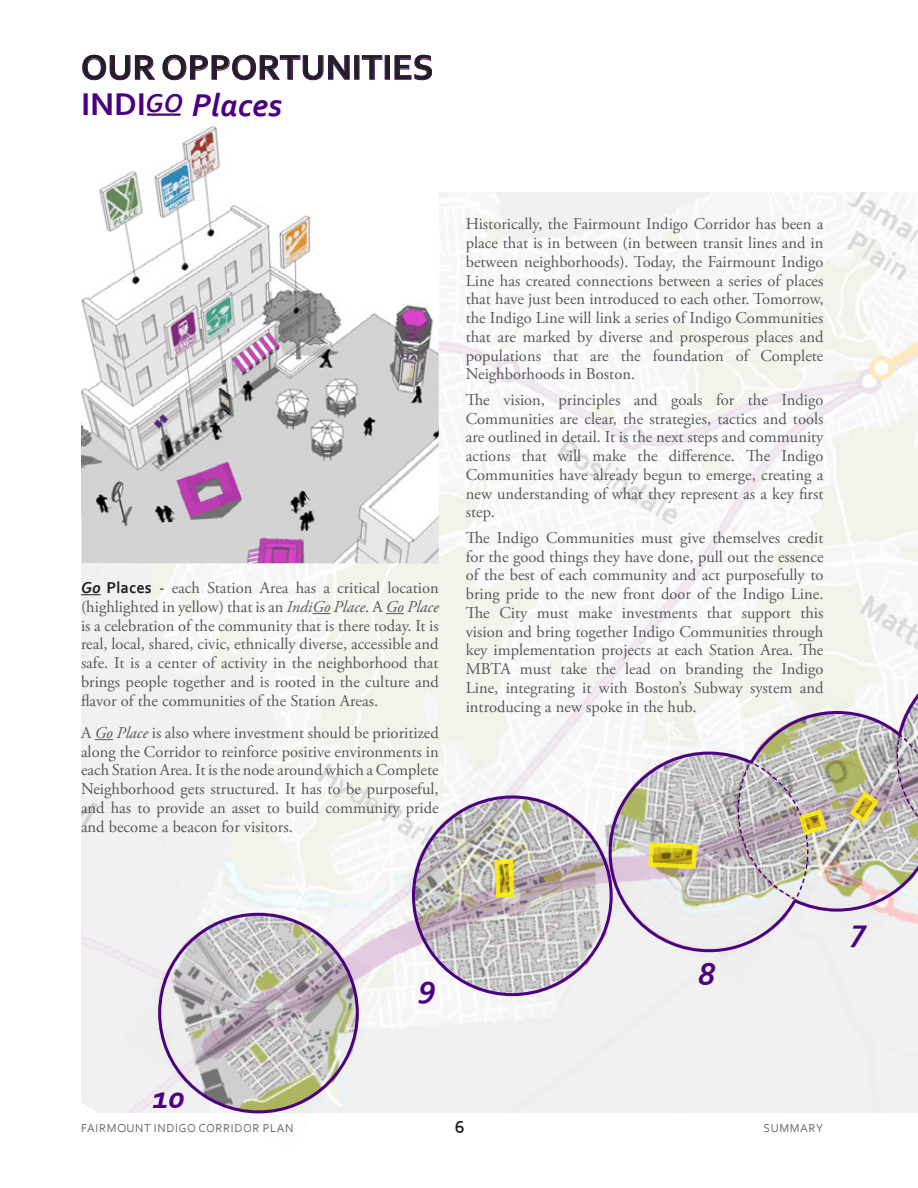
<style>
.page{position:relative;width:918px;height:1188px;background:#fff}
.page>*{position:absolute;margin:0;border:0;box-sizing:border-box;transform-origin:0 0}
.Cecil_Body{font:700 36px "Corbel";color:#231f20}
.Cecil_Body-2{font:italic 700 33px "Corbel";color:#4b0082}
.t1{font:700 33px "Corbel";color:#4b0082}
.t2{font:italic 700 27px "Corbel";color:#4b0082}
.t3{font:700 18px "Corbel";color:#231f20}
.Cecil_Body-3{font:16.5px/18.8px "Adobe Garamond Pro";color:#57585a;text-align:justify}
.t4{font:12px "Corbel";letter-spacing:.05em;color:#6c6d70}
.s1{font-family:"Corbel";font-weight:700;font-style:italic;color:#231f20}
.s2{font-family:"Corbel";font-weight:700;color:#231f20}
.s3{font-family:"Corbel";color:#231f20}
.s4{font-style:italic}
</style>
<div class="page">
<img style="left:81px;top:192px;width:837px;height:921px">
<svg style="left:82px;top:55px;width:74px;height:25px"></svg>
<svg style="left:162px;top:55px;width:188px;height:25px"></svg>
<div style="left:354px;top:55px;width:5px;height:25px;border:1px solid #4b0082"></div>
<svg style="left:362px;top:55px;width:21px;height:25px"></svg>
<div style="left:385px;top:55px;width:5px;height:25px;border:1px solid #4b0082"></div>
<svg style="left:394px;top:55px;width:38px;height:25px"></svg>
<img style="left:121px;top:877px;width:274px;height:237px">
<img style="left:81px;top:113px;width:358px;height:474px">
<img style="left:375px;top:760px;width:274px;height:273px">
<img style="left:572px;top:715px;width:224px;height:273px">
<img style="left:859px;top:640px;width:59px;height:14px">
<svg style="left:607px;top:654px;width:311px;height:300px"></svg>
<svg style="left:493px;top:857px;width:23px;height:42px"></svg>
<svg style="left:81px;top:594px;width:20px;height:1px"></svg>
<svg style="left:313px;top:613px;width:18px;height:1px"></svg>
<svg style="left:386px;top:613px;width:18px;height:1px"></svg>
<svg style="left:95px;top:739px;width:18px;height:1px"></svg>
<div style="left:81px;top:508px;width:68px;height:55px;background:#d3d3d3"></div>
<hr style="left:147px;top:114px;width:34px;height:2px;background:#4b0082">
<p class="Cecil_Body" style="left:81px;top:45px;width:354px">OUR OPPORTUNITIES</p>
<p class="t1" style="left:81px;top:84px;width:66px">INDI</p>
<p class="t2" style="left:145px;top:87px;width:39px">GO</p>
<p class="Cecil_Body-2" style="left:192px;top:85px;width:92px">Places</p>
<p class="Cecil_Body-3" style="left:81px;top:579px;width:359px"><span class="s1">Go</span> <span class="s2">Places</span> <span class="s3">-</span> each Station Area has a critical location (highlighted in yellow) that is an <span class="s4">IndiGo Place</span>. A <span class="s4">Go Place </span>is a celebration of the community that is there today. It is real, local, shared, civic, ethnically diverse, accessible and safe. It is a center of activity in the neighborhood that brings people together and is rooted in the culture and flavor of the communities of the Station Areas.</p>
<p class="Cecil_Body-3" style="left:81px;top:724px;width:359px">A <span class="s4">Go Place</span> is also where investment should be prioritized along the Corridor to reinforce positive environments in each Station Area. It is the node around which a Complete Neighborhood gets structured. It has to be purposeful, and has to provide an asset to build community pride and become a beacon for visitors.</p>
<p class="Cecil_Body-3" style="left:466px;top:215px;width:359px">Historically, the Fairmount Indigo Corridor has been a place that is in between (in between transit lines and in between neighborhoods). Today, the Fairmount Indigo Line has created connections between a series of places that have just been introduced to each other. Tomorrow, the Indigo Line will link a series of Indigo Communities that are marked by diverse and prosperous places and populations that are the foundation of Complete Neighborhoods in Boston.</p>
<p class="Cecil_Body-3" style="left:466px;top:391px;width:359px">The vision, principles and goals for the Indigo Communities are clear, the strategies, tactics and tools are outlined in detail. It is the next steps and community actions that will make the difference. The Indigo Communities have already begun to emerge, creating a new understanding of what they represent as a key first step.</p>
<p class="Cecil_Body-3" style="left:466px;top:529px;width:359px">The Indigo Communities must give themselves credit for the good things they have done, pull out the essence of the best of each community and act purposefully to bring pride to the new front door of the Indigo Line.<br>The City must make investments that support this vision and bring together Indigo Communities through key implementation projects at each Station Area. The MBTA must take the lead on branding the Indigo Line, integrating it with Boston’s Subway system and introducing a new spoke in the hub.</p>
<p class="Cecil_Body-2" style="left:418px;top:965px;width:20px">9</p>
<p class="Cecil_Body-2" style="left:698px;top:953px;width:20px">8</p>
<p class="Cecil_Body-2" style="left:852px;top:910px;width:16px">7</p>
<p class="Cecil_Body-2" style="left:152px;top:1077px;width:34px">10</p>
<p class="t4" style="left:81px;top:1121px;width:214px">FAIRMOUNT INDIGO CORRIDOR PLAN</p>
<p class="t3" style="left:455px;top:1115px;width:11px">6</p>
<p class="t4" style="left:763px;top:1121px;width:61px">SUMMARY</p>
</div>
